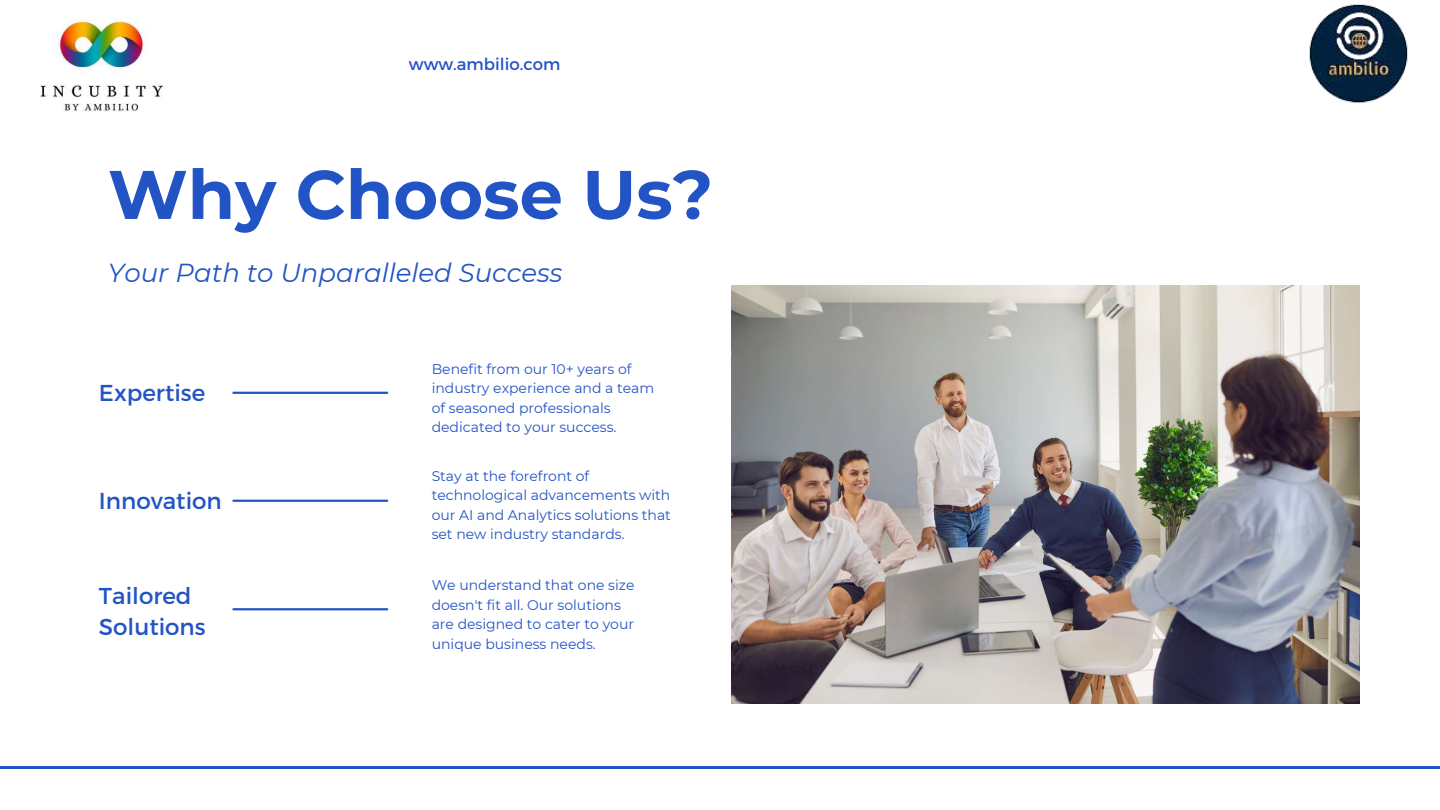
<style>
.page{position:relative;width:1440px;height:810px;background:#fff}
.page>*{position:absolute;margin:0;border:0;box-sizing:border-box;transform-origin:0 0}
.t1{font:700 68.6px "Montserrat";color:#2254c5}
.t2{font:italic 26px "Montserrat";color:#2254c5}
.t3{font:23px/31.5px "Montserrat";color:#2254c5}
.t4{font:16.6px "Montserrat";color:#2254c5}
.t5{font:14px/19.5px "Montserrat";color:#2254c5}
</style>
<div class="page">
<hr style="left:233px;top:392px;width:154px;height:2px;background:#2254c5">
<hr style="left:0;top:766px;width:1440px;height:3px;background:#2254c5">
<hr style="left:233px;top:500px;width:154px;height:2px;background:#2254c5">
<hr style="left:233px;top:608px;width:154px;height:2px;background:#2254c5">
<img style="left:732px;top:286px;width:627px;height:418px">
<img style="left:40px;top:18px;width:123px;height:94px">
<img style="left:1309px;top:4px;width:99px;height:99px">
<p class="t4" style="left:409px;top:53px;width:153px">www.ambilio.com</p>
<h1 class="t1" style="left:108px;top:153px;width:607px">Why Choose Us?</h1>
<h2 class="t2" style="left:108px;top:257px;width:456px">Your Path to Unparalleled Success</h2>
<h3 class="t3" style="left:99px;top:376px;width:108px">Expertise</h3>
<h3 class="t3" style="left:99px;top:484px;width:124px">Innovation</h3>
<h3 class="t3" style="left:99px;top:579px;width:108px">Tailored<br>Solutions</h3>
<p class="t5" style="left:432px;top:359px;width:224px">Benefit from our 10+ years of industry experience and a team of seasoned professionals dedicated to your success.</p>
<p class="t5" style="left:432px;top:466px;width:241px">Stay at the forefront of technological advancements with our AI and Analytics solutions that set new industry standards.</p>
<p class="t5" style="left:432px;top:576px;width:204px">We understand that one size doesn't fit all. Our solutions are designed to cater to your unique business needs.</p>
</div>
